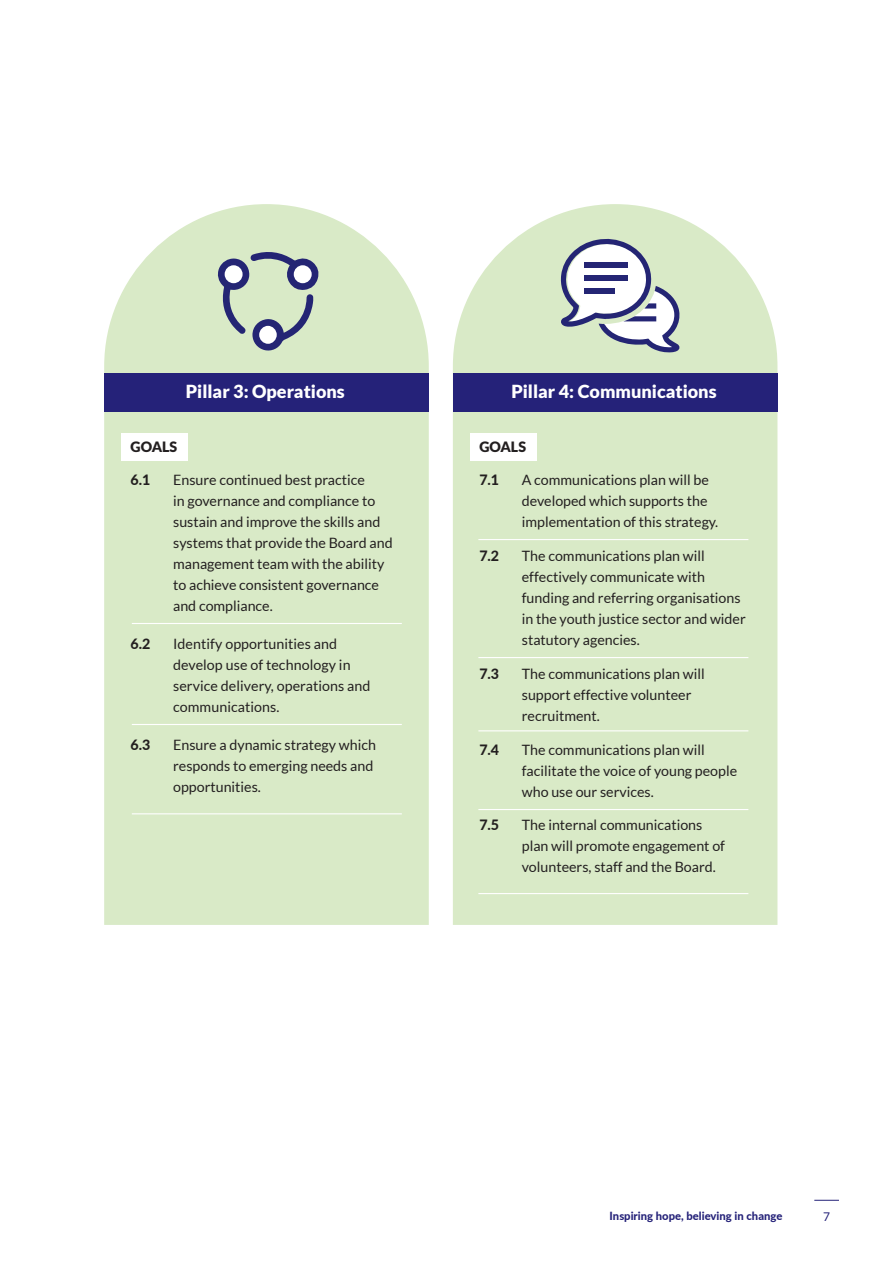
<style>
.page{position:relative;width:893px;height:1263px;background:#fff}
.page>*{position:absolute;margin:0;border:0;box-sizing:border-box;transform-origin:0 0}
.t1{font:900 18px "Lato";color:#fff}
.t2{font:14.25px/21px "Lato";color:#231f20}
.t3{font:800 14.25px "Lato";color:#231f20}
.t4{font:900 14.25px "Lato";color:#231f20}
.t5{font:12px "Lato";color:#252279}
.t6{font:800 11.25px "Lato";color:#252279}
</style>
<div class="page">
<svg style="left:814px;top:1200px;width:25px;height:1px"></svg>
<div style="left:453px;top:204px;width:324px;height:721px;background:#d9eac7"></div>
<div style="left:104px;top:204px;width:325px;height:721px;background:#d9eac7"></div>
<div style="left:453px;top:373px;width:324px;height:38px;background:#252279"></div>
<div style="left:104px;top:373px;width:325px;height:38px;background:#252279"></div>
<div style="left:470px;top:433px;width:66px;height:27px;background:#fff"></div>
<div style="left:121px;top:433px;width:67px;height:27px;background:#fff"></div>
<hr style="left:132px;top:724px;width:270px;height:1px;background:#fff">
<hr style="left:132px;top:813px;width:270px;height:1px;background:#fff">
<hr style="left:478px;top:657px;width:270px;height:1px;background:#fff">
<hr style="left:478px;top:809px;width:270px;height:1px;background:#fff">
<hr style="left:478px;top:893px;width:270px;height:1px;background:#fff">
<hr style="left:132px;top:623px;width:270px;height:1px;background:#fff">
<hr style="left:478px;top:539px;width:270px;height:1px;background:#fff">
<hr style="left:478px;top:730px;width:270px;height:1px;background:#fff">
<svg style="left:217px;top:250px;width:103px;height:102px"></svg>
<svg style="left:560px;top:238px;width:120px;height:115px"></svg>
<p class="t1" style="left:186px;top:381px;width:161px">Pillar 3: Operations</p>
<p class="t1" style="left:511px;top:381px;width:207px">Pillar 4: Communications</p>
<p class="t4" style="left:131px;top:438px;width:48px">GOALS</p>
<p class="t3" style="left:131px;top:470px;width:21px">6.1</p>
<p class="t2" style="left:173px;top:470px;width:221px">Ensure continued best practice<br>in governance and compliance to sustain and improve the skills and systems that provide the Board and management team with the ability to achieve consistent governance and compliance.</p>
<p class="t3" style="left:131px;top:634px;width:21px">6.2</p>
<p class="t2" style="left:173px;top:634px;width:199px">Identify opportunities and develop use of technology in service delivery, operations and communications.</p>
<p class="t3" style="left:131px;top:735px;width:21px">6.3</p>
<p class="t2" style="left:173px;top:735px;width:204px">Ensure a dynamic strategy which responds to emerging needs and opportunities.</p>
<p class="t4" style="left:479px;top:438px;width:48px">GOALS</p>
<p class="t3" style="left:479px;top:470px;width:21px">7.1</p>
<p class="t2" style="left:522px;top:470px;width:198px">A communications plan will be developed which supports the implementation of this strategy.</p>
<p class="t3" style="left:479px;top:545px;width:21px">7.2</p>
<p class="t2" style="left:522px;top:545px;width:225px">The communications plan will effectively communicate with funding and referring organisations in the youth justice sector and wider statutory agencies.</p>
<p class="t3" style="left:479px;top:663px;width:21px">7.3</p>
<p class="t2" style="left:522px;top:663px;width:184px">The communications plan will support effective volunteer recruitment.</p>
<p class="t3" style="left:479px;top:739px;width:21px">7.4</p>
<p class="t2" style="left:522px;top:739px;width:217px">The communications plan will facilitate the voice of young people who use our services.</p>
<p class="t3" style="left:479px;top:815px;width:21px">7.5</p>
<p class="t2" style="left:522px;top:815px;width:205px">The internal communications plan will promote engagement of volunteers, staff and the Board.</p>
<p class="t6" style="left:610px;top:1207px;width:174px">Inspiring hope, believing in change</p>
<p class="t5" style="left:823px;top:1209px;width:8px">7</p>
</div>
